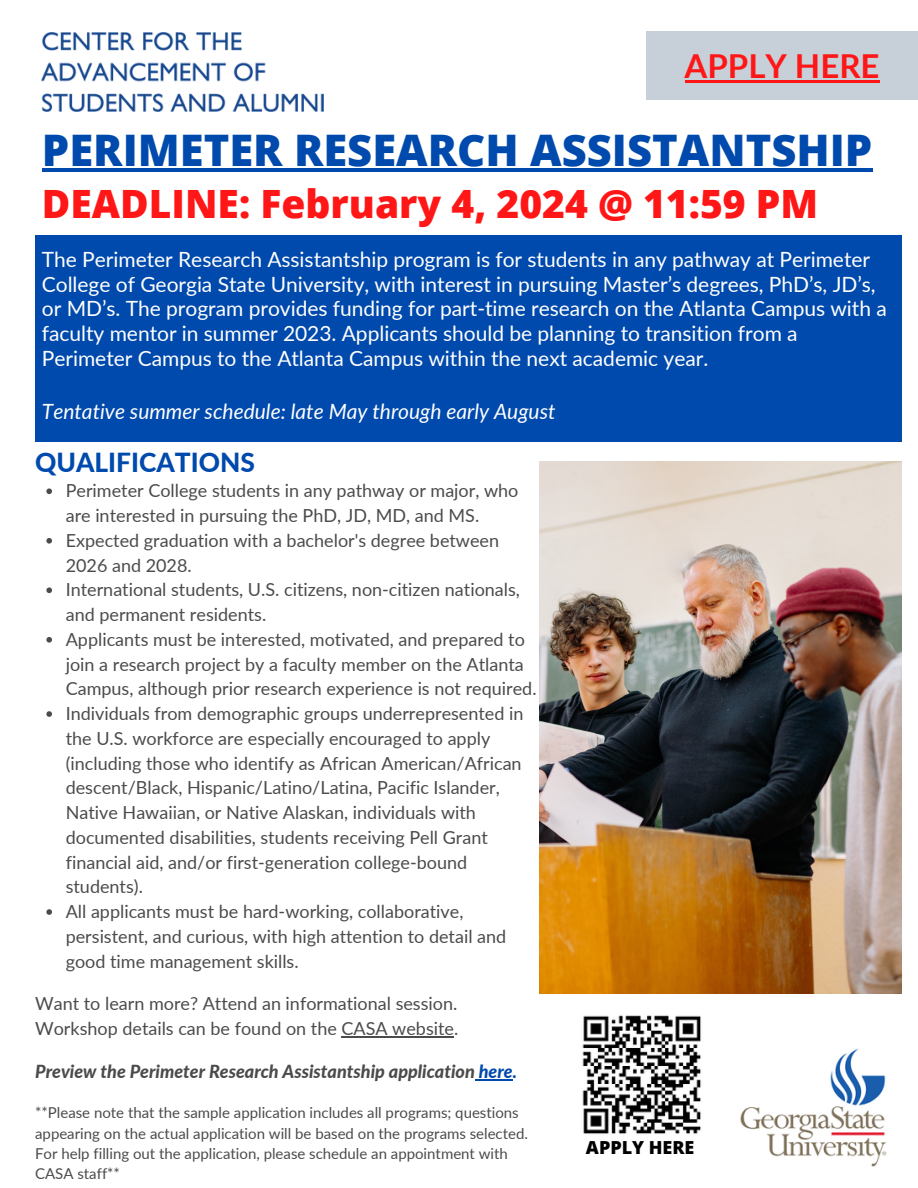
<style>
.page{position:relative;width:918px;height:1188px;background:#fff}
.page>*{position:absolute;margin:0;border:0;box-sizing:border-box;transform-origin:0 0}
.t1{font:800 43.5px "Open Sans";color:#004aad}
.t2{font:800 39px "Open Sans";color:#ff1616}
.t3{font:700 33px "Lato";color:#ff1616}
.t4{font:800 26.25px "Lato";color:#004aad}
.t5{font:21px/24.8px "Lato";color:#fff}
.t6{font:italic 21px "Lato";color:#fff}
.t7{font:18px/24.8px "Lato";color:#4b4b4b}
.t8{font:italic 800 18px "Lato";color:#4b4b4b}
.t9{font:800 18px "Open Sans";color:#000}
.t10{font:15px/20.2px "Lato";color:#4b4b4b}
.s1{color:#004aad}
</style>
<div class="page">
<div style="left:35px;top:236px;width:867px;height:206px;background:#004aad"></div>
<img style="left:42px;top:33px;width:281px;height:78px">
<img style="left:741px;top:1048px;width:145px;height:118px">
<div style="left:646px;top:31px;width:272px;height:69px;background:#c7d0d8"></div>
<img style="left:540px;top:462px;width:362px;height:532px">
<img style="left:582px;top:1015px;width:119px;height:119px">
<svg style="left:46px;top:488px;width:6px;height:6px"></svg>
<svg style="left:46px;top:538px;width:6px;height:6px"></svg>
<svg style="left:46px;top:587px;width:6px;height:6px"></svg>
<svg style="left:46px;top:637px;width:6px;height:6px"></svg>
<svg style="left:46px;top:711px;width:6px;height:6px"></svg>
<svg style="left:46px;top:909px;width:6px;height:6px"></svg>
<hr style="left:342px;top:1036px;width:112px;height:1px;background:#4b4b4b">
<hr style="left:479px;top:1079px;width:34px;height:1px;background:#004aad">
<hr style="left:42px;top:169px;width:830px;height:3px;background:#004aad">
<hr style="left:685px;top:80px;width:195px;height:2px;background:#ff1616">
<p class="t3" style="left:685px;top:45px;width:196px">APPLY HERE</p>
<p class="t1" style="left:42px;top:120px;width:832px">PERIMETER RESEARCH ASSISTANTSHIP</p>
<p class="t2" style="left:42px;top:177px;width:778px">DEADLINE: February 4, 2024 @ 11:59 PM</p>
<p class="t5" style="left:42px;top:246px;width:846px">The Perimeter Research Assistantship program is for students in any pathway at Perimeter College of Georgia State University, with interest in pursuing Master’s degrees, PhD’s, JD’s, or MD’s. The program provides funding for part-time research on the Atlanta Campus with a faculty mentor in summer 2023. Applicants should be planning to transition from a Perimeter Campus to the Atlanta Campus within the next academic year.</p>
<p class="t6" style="left:42px;top:398px;width:515px">Tentative summer schedule: late May through early August</p>
<p class="t4" style="left:35px;top:446px;width:221px">QUALIFICATIONS</p>
<p class="t7" style="left:66px;top:478px;width:454px">Perimeter College students in any pathway or major, who are interested in pursuing the PhD, JD, MD, and MS.</p>
<p class="t7" style="left:66px;top:528px;width:435px">Expected graduation with a bachelor's degree between<br>2026 and 2028.</p>
<p class="t7" style="left:66px;top:577px;width:456px">International students, U.S. citizens, non-citizen nationals, and permanent residents.</p>
<p class="t7" style="left:66px;top:627px;width:472px">Applicants must be interested, motivated, and prepared to join a research project by a faculty member on the Atlanta<br>Campus, although prior research experience is not required.</p>
<p class="t7" style="left:66px;top:701px;width:459px">Individuals from demographic groups underrepresented in the U.S. workforce are especially encouraged to apply (including those who identify as African American/African descent/Black, Hispanic/Latino/Latina, Pacific Islander, Native Hawaiian, or Native Alaskan, individuals with documented disabilities, students receiving Pell Grant financial aid, and/or first-generation college-bound students).</p>
<p class="t7" style="left:66px;top:899px;width:442px">All applicants must be hard-working, collaborative, persistent, and curious, with high attention to detail and good time management skills.</p>
<p class="t7" style="left:35px;top:991px;width:425px">Want to learn more? Attend an informational session.<br>Workshop details can be found on the CASA website.</p>
<p class="t8" style="left:35px;top:1060px;width:483px">Preview the Perimeter Research Assistantship application <span class="s1">here.</span></p>
<p class="t10" style="left:35px;top:1103px;width:494px">**Please note that the sample application includes all programs; questions appearing on the actual application will be based on the programs selected.<br>For help filling out the application, please schedule an appointment with CASA staff**</p>
<p class="t9" style="left:586px;top:1135px;width:110px">APPLY HERE</p>
</div>
